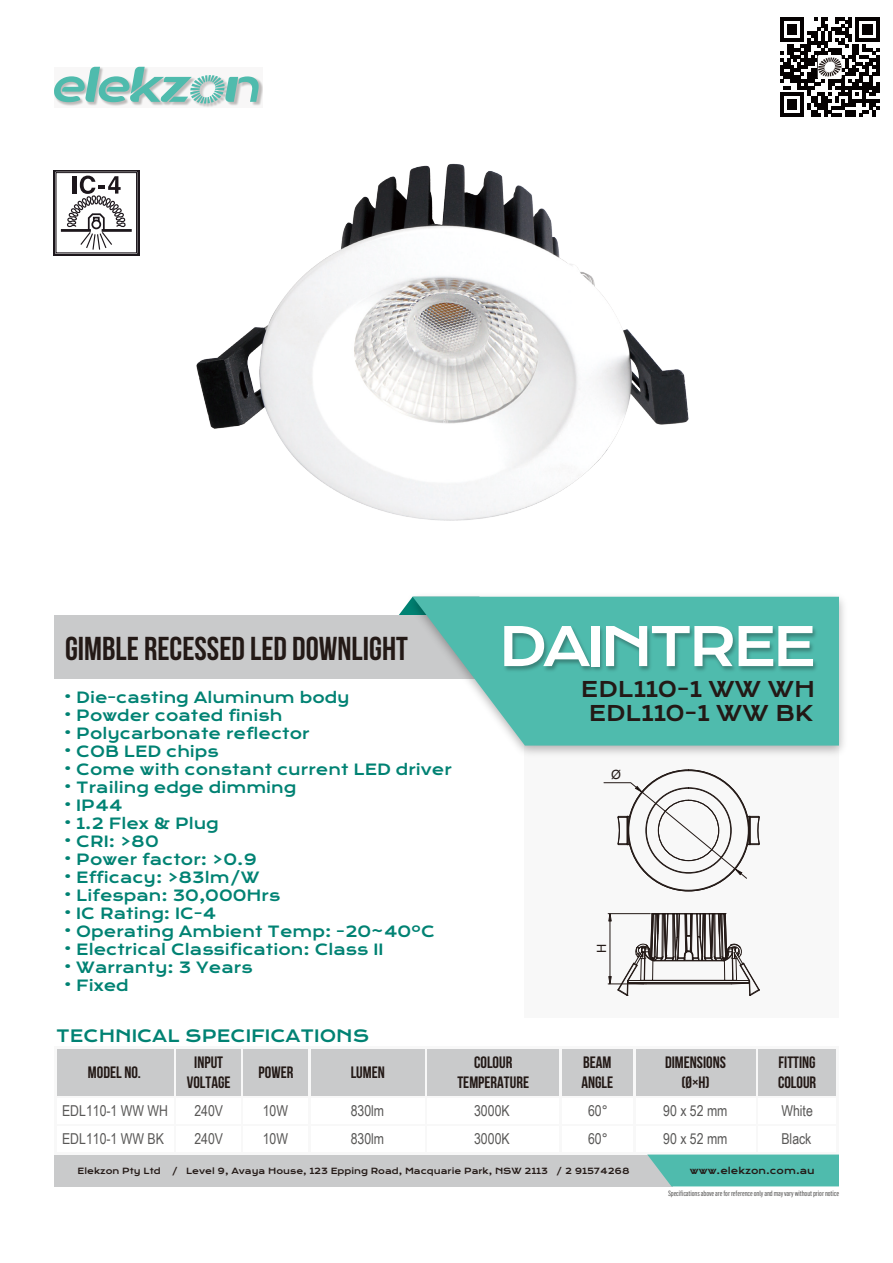
<style>
.page{position:relative;width:893px;height:1263px;background:#fff}
.page>*{position:absolute;margin:0;border:0;box-sizing:border-box;transform-origin:0 0}
.t1{font:52.5px "Krona One";letter-spacing:-.075em;color:#fff}
.t2{font:700 33.15px "Bebas Neue";color:#231916}
.t3{font:21px/23.9px "Krona One";color:#231916;text-align:center}
.t4{font:700 16.5px/19.8px "Bebas Neue";color:#231916;text-align:center}
.t5{font:16.5px "Krona One";color:#008273}
.t6{font:15px "Krona One";color:#008273}
.t7{font:15px "Arial Narrow";color:#595857}
.t8{font:12.75px "Arial";color:#231916}
.t9{font:9px "Krona One";color:#231916}
.t10{font:8.25px "Krona One";color:#231916}
.t11{font:7.5px "Flama Condensed Basic";letter-spacing:-.01em;color:#595857}
</style>
<div class="page">
<div style="left:525px;top:679px;width:314px;height:338px;background:#f8f8f8"></div>
<div style="left:54px;top:1046px;width:785px;height:108px;background:#f8f8f8"></div>
<div style="left:54px;top:615px;width:451px;height:64px;background:#c9cacb"></div>
<img style="left:399px;top:596px;width:445px;height:159px">
<svg style="left:413px;top:597px;width:426px;height:148px;fill:#4fbbad"></svg>
<svg style="left:61px;top:79px;width:202px;height:29px"></svg>
<svg style="left:54px;top:67px;width:205px;height:37px"></svg>
<svg style="left:780px;top:17px;width:99px;height:100px"></svg>
<div style="left:57px;top:1126px;width:117px;height:25px;background:#fff"></div>
<div style="left:177px;top:1126px;width:64px;height:25px;background:#fff"></div>
<div style="left:244px;top:1126px;width:64px;height:25px;background:#fff"></div>
<div style="left:311px;top:1126px;width:114px;height:25px;background:#fff"></div>
<div style="left:428px;top:1126px;width:131px;height:25px;background:#fff"></div>
<div style="left:562px;top:1126px;width:71px;height:25px;background:#fff"></div>
<div style="left:636px;top:1126px;width:119px;height:25px;background:#fff"></div>
<div style="left:758px;top:1126px;width:78px;height:25px;background:#fff"></div>
<div style="left:54px;top:1154px;width:619px;height:32px;background:#c9cacb"></div>
<svg style="left:647px;top:1154px;width:192px;height:32px;background:#59bcb0"></svg>
<img style="left:493px;top:617px;width:333px;height:63px">
<div style="left:57px;top:1049px;width:117px;height:46px;background:#c9cacb"></div>
<div style="left:244px;top:1049px;width:64px;height:46px;background:#c9cacb"></div>
<div style="left:177px;top:1049px;width:64px;height:46px;background:#c9cacb"></div>
<div style="left:311px;top:1049px;width:114px;height:46px;background:#c9cacb"></div>
<div style="left:428px;top:1049px;width:131px;height:46px;background:#c9cacb"></div>
<div style="left:562px;top:1049px;width:71px;height:46px;background:#c9cacb"></div>
<div style="left:636px;top:1049px;width:119px;height:46px;background:#c9cacb"></div>
<div style="left:758px;top:1049px;width:78px;height:46px;background:#c9cacb"></div>
<div style="left:57px;top:1098px;width:117px;height:25px;background:#fff"></div>
<div style="left:177px;top:1098px;width:64px;height:25px;background:#fff"></div>
<div style="left:244px;top:1098px;width:64px;height:25px;background:#fff"></div>
<div style="left:311px;top:1098px;width:114px;height:25px;background:#fff"></div>
<div style="left:428px;top:1098px;width:131px;height:25px;background:#fff"></div>
<div style="left:562px;top:1098px;width:71px;height:25px;background:#fff"></div>
<div style="left:636px;top:1098px;width:119px;height:25px;background:#fff"></div>
<div style="left:758px;top:1098px;width:78px;height:25px;background:#fff"></div>
<img style="left:196px;top:163px;width:407px;height:358px">
<svg style="left:603px;top:296px;width:157px;height:700px"></svg>
<svg style="left:54px;top:170px;width:85px;height:85px"></svg>
<h2 class="t2" style="left:65px;top:630px;width:344px">GIMBLE RECESSED LED DOWNLIGHT</h2>
<p class="t6" style="left:64px;top:688px;width:288px">• Die-casting Aluminum body</p>
<p class="t6" style="left:64px;top:742px;width:157px">• COB LED chips</p>
<p class="t6" style="left:64px;top:760px;width:390px">• Come with constant current LED driver</p>
<p class="t6" style="left:64px;top:778px;width:234px">• Trailing edge dimming</p>
<p class="t6" style="left:64px;top:796px;width:60px">• IP44</p>
<p class="t6" style="left:64px;top:814px;width:157px">• 1.2 Flex &amp; Plug</p>
<p class="t6" style="left:64px;top:832px;width:97px">• CRI: &gt;80</p>
<p class="t6" style="left:64px;top:850px;width:195px">• Power factor: &gt;0.9</p>
<p class="t6" style="left:64px;top:706px;width:220px">• Powder coated finish</p>
<p class="t6" style="left:64px;top:724px;width:248px">• Polycarbonate reflector</p>
<p class="t6" style="left:64px;top:868px;width:198px">• Efficacy: &gt;83lm/W</p>
<p class="t6" style="left:64px;top:886px;width:218px">• Lifespan: 30,000Hrs</p>
<p class="t6" style="left:64px;top:940px;width:321px">• Electrical Classification: Class II</p>
<p class="t6" style="left:64px;top:958px;width:191px">• Warranty: 3 Years</p>
<p class="t6" style="left:64px;top:904px;width:154px">• IC Rating: IC-4</p>
<p class="t6" style="left:64px;top:922px;width:373px">• Operating Ambient Temp: -20~40ºC</p>
<p class="t6" style="left:64px;top:976px;width:67px">• Fixed</p>
<h1 class="t1" style="left:499px;top:614px;width:319px">DAINTREE</h1>
<h3 class="t3" style="left:581px;top:678px;width:236px">EDL110-1 WW WH<br>EDL110-1 WW BK</h3>
<p class="t8" style="left:611px;top:766px;width:11px">Ø</p>
<p class="t8" style="left:593px;top:953px;width:11px;rotate:-90deg">H</p>
<p class="t5" style="left:56px;top:1025px;width:315px">TECHNICAL SPECIFICATIONS</p>
<p class="t4" style="left:88px;top:1062px;width:55px">MODEL NO.</p>
<p class="t4" style="left:187px;top:1053px;width:45px">INPUT<br>VOLTAGE</p>
<p class="t4" style="left:259px;top:1062px;width:36px">POWER</p>
<p class="t4" style="left:351px;top:1062px;width:36px">LUMEN</p>
<p class="t4" style="left:457px;top:1053px;width:73px">COLOUR<br>TEMPERATURE</p>
<p class="t4" style="left:581px;top:1053px;width:33px;text-align:left">BEAM<br>ANGLE</p>
<p class="t4" style="left:665px;top:1053px;width:62px">DIMENSIONS (Ø×H)</p>
<p class="t4" style="left:778px;top:1053px;width:40px;text-align:left">FITTING<br>COLOUR</p>
<p class="t7" style="left:62px;top:1100px;width:107px">EDL110-1 WW WH</p>
<p class="t7" style="left:194px;top:1100px;width:30px">240V</p>
<p class="t7" style="left:263px;top:1100px;width:27px">10W</p>
<p class="t7" style="left:351px;top:1100px;width:35px">830lm</p>
<p class="t7" style="left:474px;top:1100px;width:37px">3000K</p>
<p class="t7" style="left:588px;top:1100px;width:21px">60°</p>
<p class="t7" style="left:663px;top:1100px;width:66px">90 x 52 mm</p>
<p class="t7" style="left:781px;top:1100px;width:33px">White</p>
<p class="t7" style="left:62px;top:1128px;width:103px">EDL110-1 WW BK</p>
<p class="t7" style="left:194px;top:1128px;width:30px">240V</p>
<p class="t7" style="left:263px;top:1128px;width:27px">10W</p>
<p class="t7" style="left:351px;top:1128px;width:35px">830lm</p>
<p class="t7" style="left:474px;top:1128px;width:37px">3000K</p>
<p class="t7" style="left:588px;top:1128px;width:21px">60°</p>
<p class="t7" style="left:663px;top:1128px;width:66px">90 x 52 mm</p>
<p class="t7" style="left:781px;top:1128px;width:32px">Black</p>
<p class="t10" style="left:78px;top:1166px;width:85px">Elekzon Pty Ltd</p>
<p class="t10" style="left:172px;top:1166px;width:459px">/ Level 9, Avaya House, 123 Epping Road, Macquarie Park, NSW 2113 / 2 91574268</p>
<p class="t9" style="left:690px;top:1165px;width:126px">www.elekzon.com.au</p>
<p class="t11" style="left:668px;top:1188px;width:173px">Specifications above are for reference only and may vary without prior notice</p>
</div>
